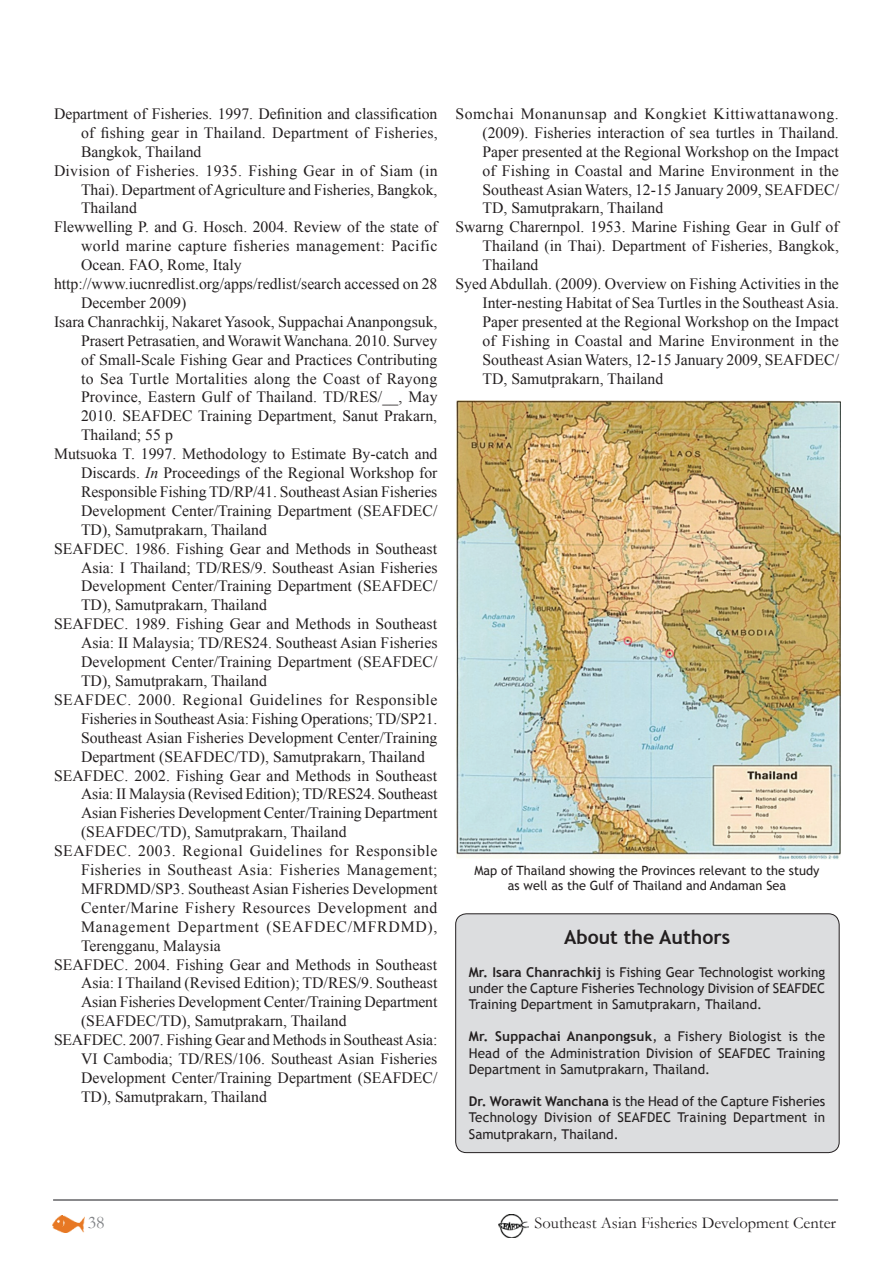
<style>
.page{position:relative;width:893px;height:1263px;background:#fff}
.page>*{position:absolute;margin:0;border:0;box-sizing:border-box;transform-origin:0 0}
.t1{font:700 19.5px "Trebuchet MS";color:#231f20}
.t2{font:18px "Garamond";color:#808285}
.t3{font:16.5px "Garamond";color:#231f20}
.t4{font:15.75px "Times New Roman";color:#231f20}
.t5{font:15.75px "Times New Roman";letter-spacing:.03em;color:#231f20}
.t6{font:15.75px "Times New Roman";letter-spacing:.025em;color:#231f20}
.t7{font:15.75px "Times New Roman";letter-spacing:.035em;color:#231f20}
.t8{font:15.75px "Times New Roman";letter-spacing:.02em;color:#231f20}
.t9{font:15.75px "Times New Roman";letter-spacing:.05em;color:#231f20}
.t10{font:13.5px/16.2px "Trebuchet MS";color:#231f20;text-align:justify}
.t11{font:12.75px/15.3px "Trebuchet MS";color:#231f20;text-align:center}
.s1{font-style:italic}
.s2{font-weight:700}
</style>
<div class="page">
<img style="left:53px;top:1216px;width:32px;height:16px">
<img style="left:498px;top:1215px;width:31px;height:22px">
<hr style="left:53px;top:1199px;width:785px;height:2px;background:#636366">
<div style="left:456px;top:914px;width:383px;height:238px;background:#dcdddf;border-radius:11px"></div>
<div style="left:455px;top:913px;width:384px;height:240px;border:1px solid #231f20;border-radius:11px"></div>
<img style="left:457px;top:401px;width:383px;height:458px">
<p class="t4" style="left:54px;top:103px;width:385px">Department of Fisheries. 1997. Definition and classification</p>
<p class="t4" style="left:81px;top:122px;width:358px">of fishing gear in Thailand. Department of Fisheries,</p>
<p class="t4" style="left:81px;top:141px;width:122px">Bangkok, Thailand</p>
<p class="t4" style="left:54px;top:160px;width:385px">Division of Fisheries. 1935. Fishing Gear in of Siam (in</p>
<p class="t4" style="left:81px;top:179px;width:358px">Thai). Department of Agriculture and Fisheries, Bangkok,</p>
<p class="t4" style="left:81px;top:198px;width:57px">Thailand</p>
<p class="t4" style="left:54px;top:216px;width:385px">Flewwelling P. and G. Hosch. 2004. Review of the state of</p>
<p class="t6" style="left:81px;top:235px;width:358px">world marine capture fisheries management: Pacific</p>
<p class="t4" style="left:81px;top:254px;width:162px">Ocean. FAO, Rome, Italy</p>
<p class="t4" style="left:54px;top:273px;width:385px">http://www.iucnredlist.org/apps/redlist/search accessed on 28</p>
<p class="t4" style="left:81px;top:292px;width:107px">December 2009)</p>
<p class="t4" style="left:54px;top:311px;width:385px">Isara Chanrachkij, Nakaret Yasook, Suppachai Ananpongsuk,</p>
<p class="t4" style="left:81px;top:330px;width:358px">Prasert Petrasatien, and Worawit Wanchana. 2010. Survey</p>
<p class="t4" style="left:81px;top:349px;width:358px">of Small-Scale Fishing Gear and Practices Contributing</p>
<p class="t8" style="left:81px;top:368px;width:358px">to Sea Turtle Mortalities along the Coast of Rayong</p>
<p class="t4" style="left:81px;top:387px;width:358px">Province, Eastern Gulf of Thailand. TD/RES/__, May</p>
<p class="t4" style="left:81px;top:405px;width:358px">2010. SEAFDEC Training Department, Sanut Prakarn,</p>
<p class="t4" style="left:81px;top:424px;width:93px">Thailand; 55 p</p>
<p class="t4" style="left:54px;top:443px;width:385px">Mutsuoka T. 1997. Methodology to Estimate By-catch and</p>
<p class="t4" style="left:81px;top:462px;width:358px">Discards. <span class="s1">In</span> Proceedings of the Regional Workshop for</p>
<p class="t4" style="left:81px;top:481px;width:358px">Responsible Fishing TD/RP/41. Southeast Asian Fisheries</p>
<p class="t4" style="left:81px;top:500px;width:358px">Development Center/Training Department (SEAFDEC/</p>
<p class="t4" style="left:81px;top:519px;width:188px">TD), Samutprakarn, Thailand</p>
<p class="t4" style="left:54px;top:538px;width:385px">SEAFDEC. 1986. Fishing Gear and Methods in Southeast</p>
<p class="t4" style="left:81px;top:557px;width:358px">Asia: I Thailand; TD/RES/9. Southeast Asian Fisheries</p>
<p class="t4" style="left:81px;top:576px;width:358px">Development Center/Training Department (SEAFDEC/</p>
<p class="t4" style="left:81px;top:594px;width:188px">TD), Samutprakarn, Thailand</p>
<p class="t4" style="left:54px;top:613px;width:385px">SEAFDEC. 1989. Fishing Gear and Methods in Southeast</p>
<p class="t4" style="left:81px;top:632px;width:358px">Asia: II Malaysia; TD/RES24. Southeast Asian Fisheries</p>
<p class="t4" style="left:81px;top:651px;width:358px">Development Center/Training Department (SEAFDEC/</p>
<p class="t4" style="left:81px;top:670px;width:188px">TD), Samutprakarn, Thailand</p>
<p class="t5" style="left:54px;top:689px;width:385px">SEAFDEC. 2000. Regional Guidelines for Responsible</p>
<p class="t4" style="left:81px;top:708px;width:358px">Fisheries in Southeast Asia: Fishing Operations; TD/SP21.</p>
<p class="t4" style="left:81px;top:727px;width:358px">Southeast Asian Fisheries Development Center/Training</p>
<p class="t4" style="left:81px;top:746px;width:345px">Department (SEAFDEC/TD), Samutprakarn, Thailand</p>
<p class="t4" style="left:54px;top:765px;width:385px">SEAFDEC. 2002. Fishing Gear and Methods in Southeast</p>
<p class="t4" style="left:81px;top:783px;width:358px">Asia: II Malaysia (Revised Edition); TD/RES24. Southeast</p>
<p class="t4" style="left:81px;top:802px;width:358px">Asian Fisheries Development Center/Training Department</p>
<p class="t4" style="left:81px;top:821px;width:267px">(SEAFDEC/TD), Samutprakarn, Thailand</p>
<p class="t5" style="left:54px;top:840px;width:385px">SEAFDEC. 2003. Regional Guidelines for Responsible</p>
<p class="t6" style="left:81px;top:859px;width:358px">Fisheries in Southeast Asia: Fisheries Management;</p>
<p class="t4" style="left:81px;top:878px;width:358px">MFRDMD/SP3. Southeast Asian Fisheries Development</p>
<p class="t5" style="left:81px;top:897px;width:358px">Center/Marine Fishery Resources Development and</p>
<p class="t9" style="left:81px;top:916px;width:358px">Management Department (SEAFDEC/MFRDMD),</p>
<p class="t4" style="left:81px;top:935px;width:141px">Terengganu, Malaysia</p>
<p class="t4" style="left:54px;top:954px;width:385px">SEAFDEC. 2004. Fishing Gear and Methods in Southeast</p>
<p class="t4" style="left:81px;top:972px;width:358px">Asia: I Thailand (Revised Edition); TD/RES/9. Southeast</p>
<p class="t4" style="left:81px;top:991px;width:358px">Asian Fisheries Development Center/Training Department</p>
<p class="t4" style="left:81px;top:1010px;width:267px">(SEAFDEC/TD), Samutprakarn, Thailand</p>
<p class="t4" style="left:54px;top:1029px;width:385px">SEAFDEC. 2007. Fishing Gear and Methods in Southeast Asia:</p>
<p class="t4" style="left:81px;top:1048px;width:358px">VI Cambodia; TD/RES/106. Southeast Asian Fisheries</p>
<p class="t4" style="left:81px;top:1067px;width:358px">Development Center/Training Department (SEAFDEC/</p>
<p class="t4" style="left:81px;top:1086px;width:188px">TD), Samutprakarn, Thailand</p>
<p class="t7" style="left:455px;top:103px;width:385px">Somchai Monanunsap and Kongkiet Kittiwattanawong.</p>
<p class="t4" style="left:482px;top:122px;width:358px">(2009). Fisheries interaction of sea turtles in Thailand.</p>
<p class="t4" style="left:482px;top:141px;width:358px">Paper presented at the Regional Workshop on the Impact</p>
<p class="t4" style="left:482px;top:160px;width:358px">of Fishing in Coastal and Marine Environment in the</p>
<p class="t4" style="left:482px;top:179px;width:358px">Southeast Asian Waters, 12-15 January 2009, SEAFDEC/</p>
<p class="t4" style="left:482px;top:198px;width:182px">TD, Samutprakarn, Thailand</p>
<p class="t4" style="left:455px;top:216px;width:385px">Swarng Charernpol. 1953. Marine Fishing Gear in Gulf of</p>
<p class="t4" style="left:482px;top:235px;width:358px">Thailand (in Thai). Department of Fisheries, Bangkok,</p>
<p class="t4" style="left:482px;top:254px;width:57px">Thailand</p>
<p class="t4" style="left:455px;top:273px;width:385px">Syed Abdullah. (2009). Overview on Fishing Activities in the</p>
<p class="t4" style="left:482px;top:292px;width:358px">Inter-nesting Habitat of Sea Turtles in the Southeast Asia.</p>
<p class="t4" style="left:482px;top:311px;width:358px">Paper presented at the Regional Workshop on the Impact</p>
<p class="t4" style="left:482px;top:330px;width:358px">of Fishing in Coastal and Marine Environment in the</p>
<p class="t4" style="left:482px;top:349px;width:358px">Southeast Asian Waters, 12-15 January 2009, SEAFDEC/</p>
<p class="t4" style="left:482px;top:368px;width:182px">TD, Samutprakarn, Thailand</p>
<p class="t11" style="left:474px;top:863px;width:346px">Map of Thailand showing the Provinces relevant to the study as well as the Gulf of Thailand and Andaman Sea</p>
<p class="t1" style="left:564px;top:925px;width:168px">About the Authors</p>
<p class="t10" style="left:469px;top:964px;width:358px"><span class="s2">Mr. Isara Chanrachkij</span> is Fishing Gear Technologist working under the Capture Fisheries Technology Division of SEAFDEC Training Department in Samutprakarn, Thailand.</p>
<p class="t10" style="left:469px;top:1029px;width:358px"><span class="s2">Mr. Suppachai Ananpongsuk</span>, a Fishery Biologist is the Head of the Administration Division of SEAFDEC Training Department in Samutprakarn, Thailand.</p>
<p class="t10" style="left:469px;top:1093px;width:358px"><span class="s2">Dr. Worawit Wanchana</span> is the Head of the Capture Fisheries Technology Division of SEAFDEC Training Department in Samutprakarn, Thailand.</p>
<p class="t2" style="left:88px;top:1210px;width:18px">38</p>
<p class="t3" style="left:535px;top:1211px;width:303px">Southeast Asian Fisheries Development Center</p>
</div>
